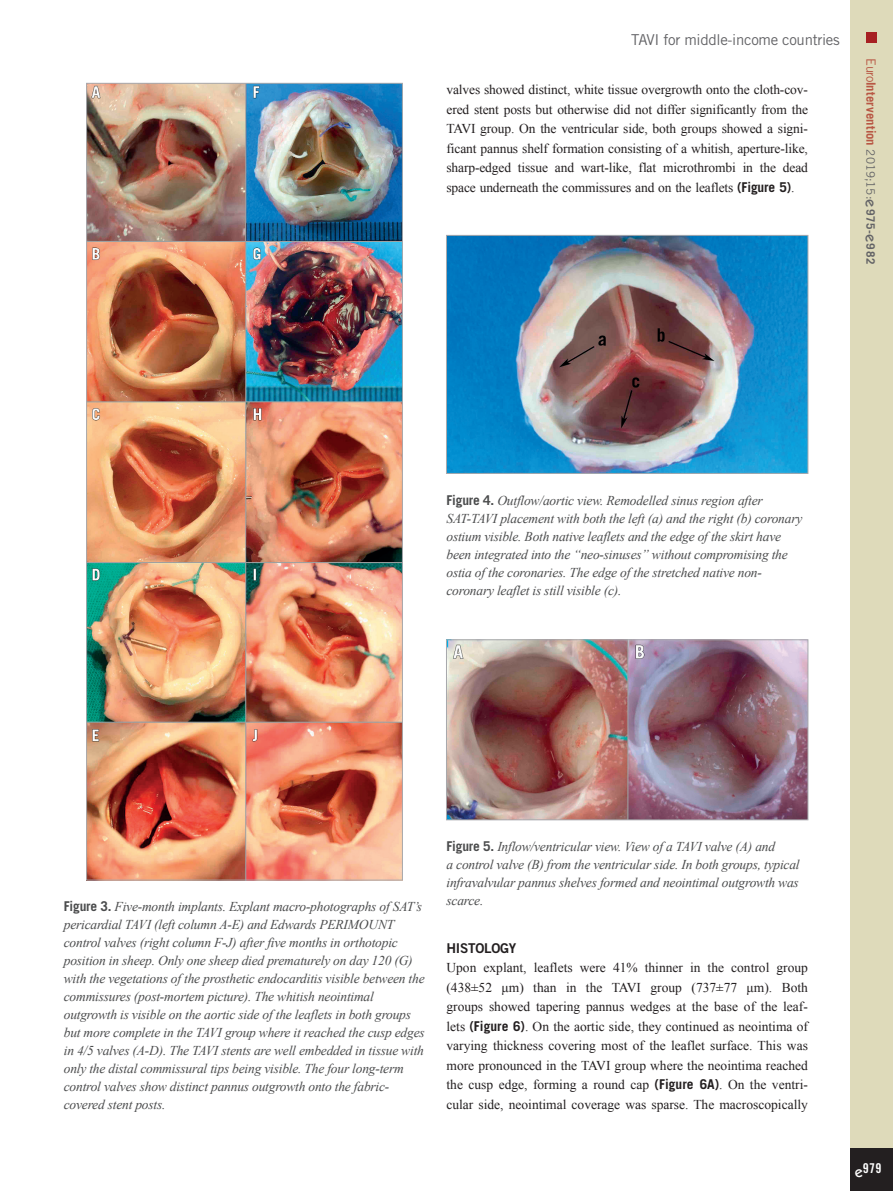
<style>
.page{position:relative;width:893px;height:1191px;background:#fff}
.page>*{position:absolute;margin:0;border:0;box-sizing:border-box;transform-origin:0 0}
.t1{font:15px "Trade Gothic LT Std";letter-spacing:-.02em;color:#636366}
.figure_legende{font:italic 13.5px/18px "Times New Roman";letter-spacing:-.015em;color:#4b4c4d}
.text_1er_paragraph{font:13.5px/19.5px "Times New Roman";letter-spacing:-.005em;color:#231f20;text-align:justify}
.intertitre2{font:13.5px "Trade Gothic LT Std Bd 2";letter-spacing:-.02em;color:#231f20}
.t2{font:13.5px "Trade Gothic LT Std Bd Cn 20";color:#fff}
.t3{font:700 12.75px "Trade Gothic LT Std";letter-spacing:.005em;color:#b85744}
.s1{font-family:"Trade Gothic LT Std";font-weight:700}
.s2{font-weight:400}
.s3{font-weight:400;font-size:11.7px;color:#636366}
.s4{font-family:"ITC Kabel Std";font-weight:500;font-size:15px;color:#636366}
.s5{font-size:11.7px;color:#636366}
.s6{font-family:"Trade Gothic LT Std";font-weight:700;font-style:normal}
.s7{font-family:"ITC Kabel Std";font-weight:500;font-size:15px}
</style>
<div class="page">
<div style="left:850px;top:0;width:43px;height:1191px;background:#dedaba"></div>
<div style="left:850px;top:1148px;width:43px;height:43px;background:#231f20"></div>
<div style="left:866px;top:32px;width:11px;height:10px;background:#a72023"></div>
<img style="left:448px;top:237px;width:358px;height:235px">
<div style="left:446px;top:235px;width:362px;height:239px;border:1px solid #a8a9ad"></div>
<img style="left:448px;top:641px;width:358px;height:177px">
<div style="left:446px;top:639px;width:362px;height:181px;border:1px solid #a8a9ad"></div>
<img style="left:88px;top:85px;width:313px;height:793px">
<p class="t1" style="left:631px;top:30px;width:210px">TAVI for middle-income countries</p>
<p class="text_1er_paragraph" style="left:446px;top:80px;width:363px">valves showed distinct, white tissue overgrowth onto the cloth-cov&shy;ered stent posts but otherwise did not differ significantly from the TAVI group. On the ventricular side, both groups showed a signi&shy;ficant pannus shelf formation consisting of a whitish, aperture-like, sharp-edged tissue and wart-like, flat microthrombi in the dead space underneath the commissures and on the leaflets <span class="s1">(Figure 5)</span>.</p>
<p class="t3" style="left:879px;top:58px;width:207px;rotate:90deg"><span class="s2">Euro</span>Intervention <span class="s3">2019;15:</span><span class="s4">e</span><span class="s5">975-</span><span class="s4">e</span><span class="s5">982</span></p>
<p class="figure_legende" style="left:446px;top:491px;width:357px"><span class="s6">Figure 4.</span> Outflow/aortic view. Remodelled sinus region after SAT-TAVI placement with both the left (a) and the right (b) coronary ostium visible. Both native leaflets and the edge of the skirt have been integrated into the “neo-sinuses” without compromising the ostia of the coronaries. The edge of the stretched native non&shy;coronary leaflet is still visible (c).</p>
<p class="figure_legende" style="left:64px;top:897px;width:362px"><span class="s6">Figure 3.</span> Five-month implants. Explant macro-photographs of SAT’s pericardial TAVI (left column A-E) and Edwards PERIMOUNT control valves (right column F-J) after five months in orthotopic position in sheep. Only one sheep died prematurely on day 120 (G) with the vegetations of the prosthetic endocarditis visible between the commissures (post-mortem picture). The whitish neointimal outgrowth is visible on the aortic side of the leaflets in both groups but more complete in the TAVI group where it reached the cusp edges in 4/5 valves (A-D). The TAVI stents are well embedded in tissue with only the distal commissural tips being visible. The four long-term control valves show distinct pannus outgrowth onto the fabric&shy;covered stent posts.</p>
<p class="figure_legende" style="left:446px;top:837px;width:355px"><span class="s6">Figure 5.</span> Inflow/ventricular view. View of a TAVI valve (A) and<br>a control valve (B) from the ventricular side. In both groups, typical infravalvular pannus shelves formed and neointimal outgrowth was scarce.</p>
<p class="intertitre2" style="left:446px;top:939px;width:71px">HISTOLOGY</p>
<p class="text_1er_paragraph" style="left:446px;top:957px;width:363px">Upon explant, leaflets were 41% thinner in the control group (438±52 μm) than in the TAVI group (737±77 μm). Both groups showed tapering pannus wedges at the base of the leaf&shy;lets <span class="s1">(Figure 6)</span>. On the aortic side, they continued as neointima of varying thickness covering most of the leaflet surface. This was more pronounced in the TAVI group where the neointima reached the cusp edge, forming a round cap <span class="s1">(Figure 6A)</span>. On the ventri&shy;cular side, neointimal coverage was sparse. The macroscopically</p>
<p class="t2" style="left:855px;top:1160px;width:28px"><span class="s7">e</span>979</p>
</div>
